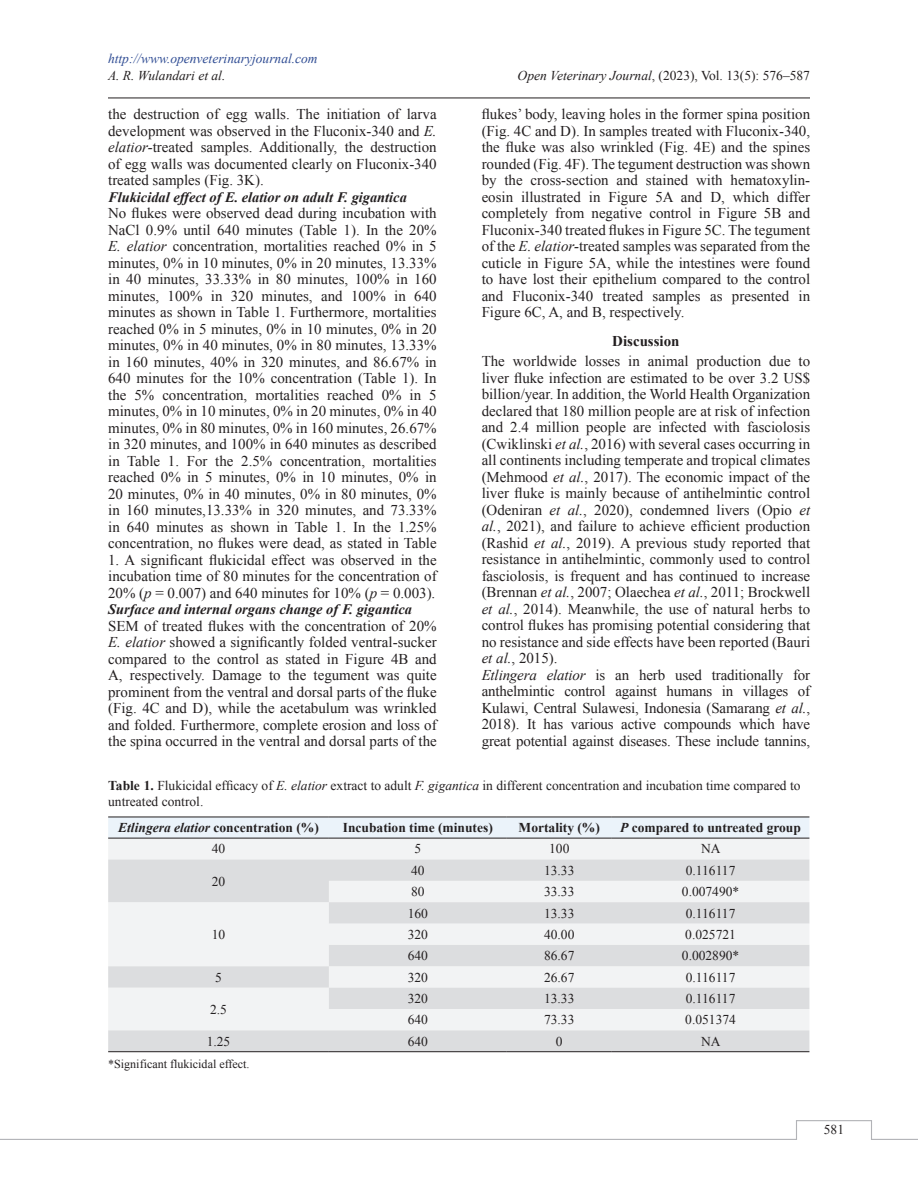
<style>
.page{position:relative;width:918px;height:1188px;background:#fff}
.page>*{position:absolute;margin:0;border:0;box-sizing:border-box;transform-origin:0 0}
.t1{font:15px/16.5px "Times New Roman";color:#231f20;text-align:justify}
.t2{font:700 15px "Times New Roman";color:#231f20}
.t3{font:italic 700 14.4px "Times New Roman";color:#231f20}
.t4{font:13.5px/16.2px "Times New Roman";color:#231f20}
.t5{font:700 13.5px "Times New Roman";color:#231f20}
.t6{font:italic 13.5px "Times New Roman";color:#304d94}
.t7{font:italic 700 13.5px "Times New Roman";color:#231f20}
.t8{font:italic 13.5px "Times New Roman";color:#231f20}
.t9{font:12px "Times New Roman";color:#231f20}
.s1{font-style:italic}
.s2{font-weight:700}
.s3{font-style:normal}
</style>
<div class="page">
<hr style="left:108px;top:98px;width:702px;height:1px;background:#231f20">
<svg style="left:0;top:1120px;width:918px;height:20px"></svg>
<div style="left:108px;top:818px;width:701px;height:20px;background:#ebf3fa"></div>
<div style="left:108px;top:839px;width:701px;height:20px;background:#f2f3f4"></div>
<svg style="left:108px;top:859px;width:701px;height:192px;fill:#e1e2e3"></svg>
<hr style="left:108px;top:817px;width:221px;height:1px;background:#231f20">
<hr style="left:329px;top:817px;width:178px;height:1px;background:#231f20">
<hr style="left:507px;top:817px;width:105px;height:1px;background:#231f20">
<hr style="left:612px;top:817px;width:197px;height:1px;background:#231f20">
<hr style="left:108px;top:1051px;width:221px;height:1px;background:#231f20">
<hr style="left:329px;top:1051px;width:178px;height:1px;background:#231f20">
<hr style="left:507px;top:1051px;width:105px;height:1px;background:#231f20">
<hr style="left:612px;top:1051px;width:197px;height:1px;background:#231f20">
<hr style="left:108px;top:838px;width:221px;height:1px;background:#231f20">
<hr style="left:329px;top:838px;width:178px;height:1px;background:#231f20">
<hr style="left:507px;top:838px;width:105px;height:1px;background:#231f20">
<hr style="left:612px;top:838px;width:197px;height:1px;background:#231f20">
<p class="t6" style="left:108px;top:50px;width:211px">http://www.openveterinaryjournal.com</p>
<p class="t8" style="left:108px;top:66px;width:119px">A. R. Wulandari et al.</p>
<p class="t4" style="left:518px;top:67px;width:294px"><span class="s1">Open Veterinary Journal</span>, (2023), Vol. 13(5): 576–587</p>
<p class="t1" style="left:482px;top:106px;width:330px">flukes’ body, leaving holes in the former spina position (Fig. 4C and D). In samples treated with Fluconix-340, the fluke was also wrinkled (Fig. 4E) and the spines rounded (Fig. 4F). The tegument destruction was shown by the cross-section and stained with hematoxylin&shy;eosin illustrated in Figure 5A and D, which differ completely from negative control in Figure 5B and Fluconix-340 treated flukes in Figure 5C. The tegument of the <span class="s1">E. elatior-</span>treated samples was separated from the cuticle in Figure 5A, while the intestines were found to have lost their epithelium compared to the control and Fluconix-340 treated samples as presented in Figure 6C, A, and B, respectively.</p>
<p class="t2" style="left:612px;top:331px;width:69px">Discussion</p>
<p class="t1" style="left:482px;top:353px;width:330px;text-align:left">The worldwide losses in animal production due to liver fluke infection are estimated to be over 3.2 US$ billion/year. In addition, the World Health Organization declared that 180 million people are at risk of infection and 2.4 million people are infected with fasciolosis (Cwiklinski <span class="s1">et al.</span>, 2016) with several cases occurring in all continents including temperate and tropical climates (Mehmood <span class="s1">et al.</span>, 2017). The economic impact of the liver fluke is mainly because of antihelmintic control (Odeniran <span class="s1">et al.</span>, 2020), condemned livers (Opio <span class="s1">et al.</span>, 2021), and failure to achieve efficient production (Rashid <span class="s1">et al.</span>, 2019). A previous study reported that resistance in antihelmintic, commonly used to control fasciolosis, is frequent and has continued to increase (Brennan <span class="s1">et al.</span>, 2007; Olaechea <span class="s1">et al.</span>, 2011; Brockwell <span class="s1">et al.</span>, 2014). Meanwhile, the use of natural herbs to control flukes has promising potential considering that no resistance and side effects have been reported (Bauri <span class="s1">et al.</span>, 2015).<br><span class="s1">Etlingera elatior</span> is an herb used traditionally for anthelmintic control against humans in villages of Kulawi, Central Sulawesi, Indonesia (Samarang <span class="s1">et al.</span>, 2018). It has various active compounds which have great potential against diseases. These include tannins,</p>
<p class="t4" style="left:108px;top:777px;width:694px"><span class="s2">Table 1.</span> Flukicidal efficacy of <span class="s1">E. elatior</span> extract to adult <span class="s1">F. gigantica</span> in different concentration and incubation time compared to untreated control.</p>
<p class="t7" style="left:118px;top:818px;width:202px">Etlingera elatior <span class="s3">concentration (%)</span></p>
<p class="t5" style="left:343px;top:818px;width:151px">Incubation time (minutes)</p>
<p class="t5" style="left:519px;top:818px;width:83px">Mortality (%)</p>
<p class="t5" style="left:620px;top:818px;width:182px"><span class="s1">P</span> compared to untreated group</p>
<p class="t4" style="left:212px;top:841px;width:15px">40</p>
<p class="t4" style="left:414px;top:841px;width:8px">5</p>
<p class="t4" style="left:549px;top:841px;width:22px">100</p>
<p class="t4" style="left:701px;top:841px;width:21px">NA</p>
<p class="t4" style="left:212px;top:873px;width:15px">20</p>
<p class="t1" style="left:108px;top:106px;width:330px">the destruction of egg walls. The initiation of larva development was observed in the Fluconix-340 and <span class="s1">E. elatior-</span>treated samples. Additionally, the destruction of egg walls was documented clearly on Fluconix-340 treated samples (Fig. 3K).</p>
<p class="t3" style="left:108px;top:187px;width:300px">Flukicidal effect of E. elatior on adult F. gigantica</p>
<p class="t1" style="left:108px;top:205px;width:330px">No flukes were observed dead during incubation with NaCl 0.9% until 640 minutes (Table 1). In the 20% <span class="s1">E. elatior</span> concentration, mortalities reached 0% in 5 minutes, 0% in 10 minutes, 0% in 20 minutes, 13.33% in 40 minutes, 33.33% in 80 minutes, 100% in 160 minutes, 100% in 320 minutes, and 100% in 640 minutes as shown in Table 1. Furthermore, mortalities reached 0% in 5 minutes, 0% in 10 minutes, 0% in 20 minutes, 0% in 40 minutes, 0% in 80 minutes, 13.33% in 160 minutes, 40% in 320 minutes, and 86.67% in 640 minutes for the 10% concentration (Table 1). In the 5% concentration, mortalities reached 0% in 5 minutes, 0% in 10 minutes, 0% in 20 minutes, 0% in 40 minutes, 0% in 80 minutes, 0% in 160 minutes, 26.67% in 320 minutes, and 100% in 640 minutes as described in Table 1. For the 2.5% concentration, mortalities reached 0% in 5 minutes, 0% in 10 minutes, 0% in 20 minutes, 0% in 40 minutes, 0% in 80 minutes, 0% in 160 minutes,13.33% in 320 minutes, and 73.33% in 640 minutes as shown in Table 1. In the 1.25% concentration, no flukes were dead, as stated in Table</p>
<p class="t1" style="left:108px;top:551px;width:330px">1. A significant flukicidal effect was observed in the incubation time of 80 minutes for the concentration of 20% (<span class="s1">p</span> = 0.007) and 640 minutes for 10% (<span class="s1">p</span> = 0.003).</p>
<p class="t3" style="left:108px;top:600px;width:305px">Surface and internal organs change of F. gigantica</p>
<p class="t1" style="left:108px;top:617px;width:330px">SEM of treated flukes with the concentration of 20% <span class="s1">E. elatior</span> showed a significantly folded ventral-sucker compared to the control as stated in Figure 4B and A, respectively. Damage to the tegument was quite prominent from the ventral and dorsal parts of the fluke (Fig. 4C and D), while the acetabulum was wrinkled and folded. Furthermore, complete erosion and loss of the spina occurred in the ventral and dorsal parts of the</p>
<p class="t4" style="left:411px;top:862px;width:15px">40</p>
<p class="t4" style="left:544px;top:862px;width:32px">13.33</p>
<p class="t4" style="left:686px;top:862px;width:51px">0.116117</p>
<p class="t4" style="left:411px;top:883px;width:15px">80</p>
<p class="t4" style="left:544px;top:883px;width:32px">33.33</p>
<p class="t4" style="left:682px;top:883px;width:59px">0.007490*</p>
<p class="t4" style="left:212px;top:926px;width:15px">10</p>
<p class="t4" style="left:408px;top:905px;width:22px">160</p>
<p class="t4" style="left:544px;top:905px;width:32px">13.33</p>
<p class="t4" style="left:686px;top:905px;width:51px">0.116117</p>
<p class="t4" style="left:408px;top:926px;width:22px">320</p>
<p class="t4" style="left:544px;top:926px;width:32px">40.00</p>
<p class="t4" style="left:685px;top:926px;width:52px">0.025721</p>
<p class="t4" style="left:408px;top:947px;width:22px">640</p>
<p class="t4" style="left:544px;top:947px;width:32px">86.67</p>
<p class="t4" style="left:682px;top:947px;width:59px">0.002890*</p>
<p class="t4" style="left:215px;top:969px;width:8px">5</p>
<p class="t4" style="left:408px;top:969px;width:22px">320</p>
<p class="t4" style="left:544px;top:969px;width:32px">26.67</p>
<p class="t4" style="left:686px;top:969px;width:51px">0.116117</p>
<p class="t4" style="left:210px;top:1001px;width:18px">2.5</p>
<p class="t4" style="left:408px;top:990px;width:22px">320</p>
<p class="t4" style="left:544px;top:990px;width:32px">13.33</p>
<p class="t4" style="left:686px;top:990px;width:51px">0.116117</p>
<p class="t4" style="left:408px;top:1012px;width:22px">640</p>
<p class="t4" style="left:544px;top:1012px;width:32px">73.33</p>
<p class="t4" style="left:685px;top:1012px;width:52px">0.051374</p>
<p class="t4" style="left:207px;top:1033px;width:25px">1.25</p>
<p class="t4" style="left:408px;top:1033px;width:22px">640</p>
<p class="t4" style="left:556px;top:1033px;width:8px">0</p>
<p class="t4" style="left:701px;top:1033px;width:21px">NA</p>
<p class="t9" style="left:108px;top:1056px;width:143px">*Significant flukicidal effect.</p>
<p class="t4" style="left:824px;top:1121px;width:22px">581</p>
</div>
